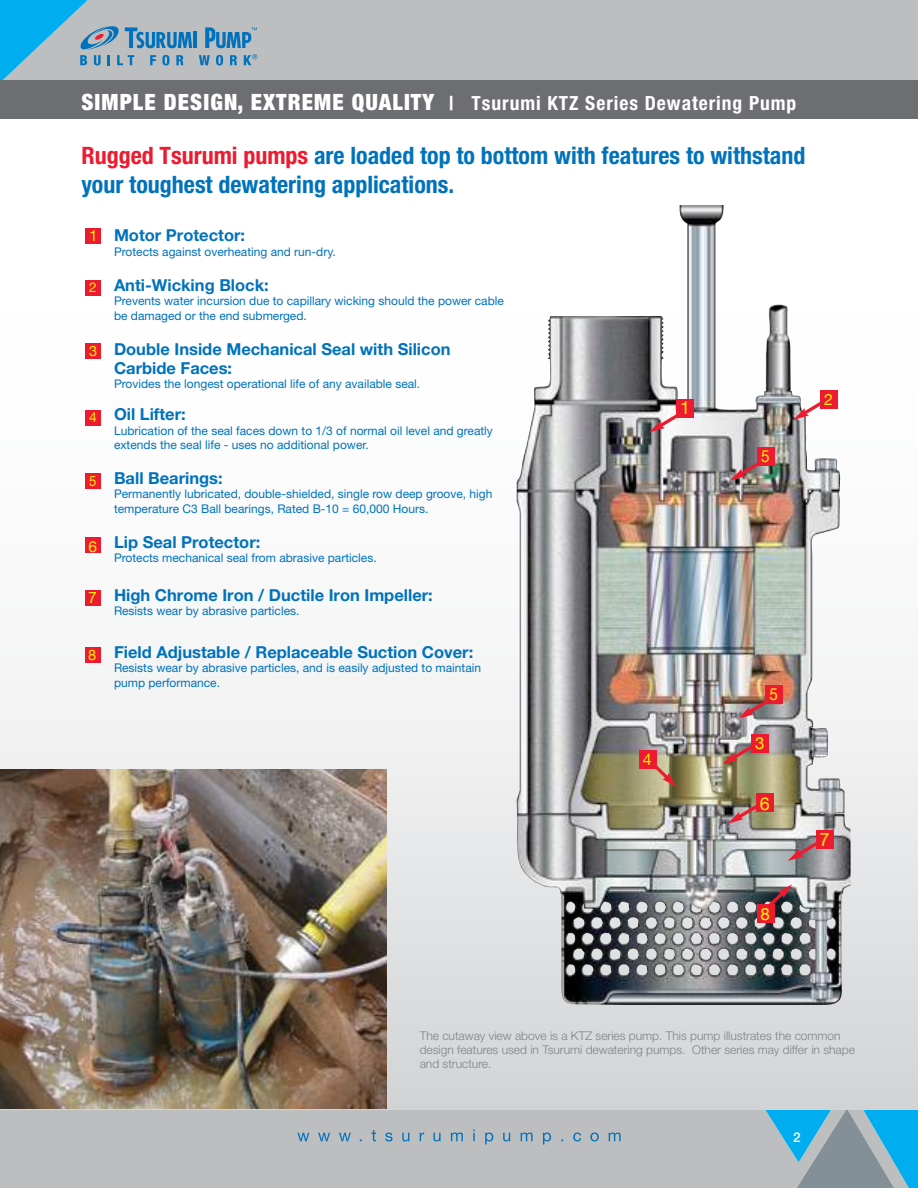
<style>
.page{position:relative;width:918px;height:1188px;background:#fff}
.page>*{position:absolute;margin:0;border:0;box-sizing:border-box;transform-origin:0 0}
.t1{font:700 condensed 24px/28.8px "Helvetica Neue LT Std";color:#0072bc}
.t2{font:700 condensed 19.5px "Helvetica Neue LT Std";letter-spacing:.05em;color:#fff}
.t3{font:18.3px "Helvetica Neue";color:#fff200}
.t4{font:18px "Helvetica Neue";color:#fff200}
.t5{font:17.85px "Helvetica Neue";color:#fff200}
.t6{font:16.95px "Helvetica Neue";color:#fff200}
.t7{font:16.8px "Helvetica Neue";color:#fff200}
.t8{font:700 16.5px/18.9px "Helvetica Neue LT Std";color:#0072bc}
.t9{font:16.5px "Helvetica Neue";color:#fff200;scale:.92 1}
.t10{font:16.05px "Helvetica Neue";color:#fff200}
.t11{font:15.75px "Helvetica Neue";color:#fff200}
.t12{font:15.6px "Helvetica Neue";color:#fff200}
.t13{font:15.45px "Helvetica Neue";color:#fff200}
.t14{font:15.3px "Helvetica Neue";color:#fff200}
.t15{font:14.55px "Helvetica Neue";color:#fff200}
.t16{font:14.4px "Helvetica Neue";color:#fff200}
.t17{font:14.25px "Helvetica Neue";color:#fff200;scale:.92 1}
.t18{font:13.8px "Helvetica Neue";color:#fff200}
.t19{font:500 13.5px "Helvetica Neue LT Std";color:#fff}
.t20{font:13.5px "Helvetica Neue";color:#fff200}
.t21{font:12px/14.4px "Helvetica Neue LT Std";color:#0072bc}
.t22{font:300 12px/14.4px "Helvetica Neue LT Std";color:#808285}
.s1{font-weight:900;font-size:22.5px}
.s2{color:#ed1b2f}
</style>
<div class="page">
<div style="left:0;top:1109px;width:764px;height:79px;background:#bcbec0"></div>
<svg style="left:764px;top:1109px;width:154px;height:79px;background:#69aac3"></svg>
<svg style="left:297px;top:1130px;width:324px;height:15px;background:#a5b4bf"></svg>
<div style="left:192px;top:0;width:726px;height:80px;background:#bcbec0"></div>
<hr style="left:194px;top:32px;width:3px;height:16px;background:#0072bc">
<svg style="left:0;top:0;width:192px;height:80px;background:#7eb3ca"></svg>
<svg style="left:199px;top:55px;width:11px;height:10px"></svg>
<svg style="left:216px;top:55px;width:7px;height:10px"></svg>
<svg style="left:230px;top:55px;width:7px;height:10px"></svg>
<svg style="left:244px;top:54px;width:13px;height:11px"></svg>
<svg style="left:205px;top:27px;width:52px;height:21px"></svg>
<div style="left:0;top:121px;width:918px;height:988px;background:linear-gradient(to bottom,#fff,#dadcdd)"></div>
<div style="left:0;top:80px;width:918px;height:39px;background:#6d6e71"></div>
<img style="left:517px;top:205px;width:333px;height:800px">
<svg style="left:730px;top:458px;width:34px;height:23px"></svg>
<div style="left:757px;top:447px;width:18px;height:18px;background:#ed1b2f"></div>
<svg style="left:738px;top:697px;width:34px;height:22px"></svg>
<div style="left:765px;top:686px;width:18px;height:18px;background:#ed1b2f"></div>
<svg style="left:649px;top:760px;width:28px;height:27px"></svg>
<div style="left:639px;top:751px;width:17px;height:18px;background:#ed1b2f"></div>
<svg style="left:722px;top:742px;width:34px;height:23px"></svg>
<div style="left:751px;top:734px;width:18px;height:18px;background:#ed1b2f"></div>
<svg style="left:793px;top:398px;width:34px;height:22px"></svg>
<div style="left:820px;top:391px;width:18px;height:18px;background:#ed1b2f"></div>
<svg style="left:649px;top:410px;width:34px;height:22px"></svg>
<div style="left:676px;top:399px;width:18px;height:18px;background:#ed1b2f"></div>
<svg style="left:728px;top:802px;width:34px;height:22px"></svg>
<div style="left:756px;top:793px;width:18px;height:18px;background:#ed1b2f"></div>
<svg style="left:788px;top:839px;width:34px;height:22px"></svg>
<div style="left:816px;top:830px;width:18px;height:19px;background:#ed1b2f"></div>
<svg style="left:762px;top:884px;width:30px;height:28px"></svg>
<div style="left:757px;top:905px;width:18px;height:18px;background:#ed1b2f"></div>
<div style="left:86px;top:473px;width:15px;height:16px;background:#ed1b2f"></div>
<div style="left:86px;top:410px;width:15px;height:16px;background:#ed1b2f"></div>
<div style="left:86px;top:343px;width:15px;height:16px;background:#ed1b2f"></div>
<div style="left:86px;top:280px;width:15px;height:15px;background:#ed1b2f"></div>
<div style="left:86px;top:229px;width:15px;height:15px;background:#ed1b2f"></div>
<div style="left:86px;top:538px;width:15px;height:15px;background:#ed1b2f"></div>
<div style="left:86px;top:647px;width:15px;height:15px;background:#ed1b2f"></div>
<div style="left:86px;top:590px;width:15px;height:16px;background:#ed1b2f"></div>
<img style="left:0;top:769px;width:387px;height:340px">
<h2 class="t2" style="left:81px;top:91px;width:717px"><span class="s1">SIMPLE DESIGN, EXTREME QUALITY</span> | Tsurumi KTZ Series Dewatering Pump</h2>
<h1 class="t1" style="left:81px;top:141px;width:726px"><span class="s2">Rugged Tsurumi pumps</span> are loaded top to bottom with features to withstand your toughest dewatering applications.</h1>
<p class="t14" style="left:89px;top:225px;width:10px">1</p>
<p class="t20" style="left:89px;top:277px;width:9px">2</p>
<p class="t16" style="left:89px;top:341px;width:10px">3</p>
<p class="t18" style="left:89px;top:407px;width:9px">4</p>
<p class="t17" style="left:89px;top:470px;width:9px">5</p>
<p class="t13" style="left:89px;top:535px;width:10px">6</p>
<h3 class="t12" style="left:88px;top:586px;width:10px">7</h3>
<p class="t15" style="left:88px;top:645px;width:10px">8</p>
<h3 class="t8" style="left:114px;top:225px;width:133px">Motor Protector:</h3>
<p class="t21" style="left:114px;top:244px;width:223px">Protects against overheating and run-dry.</p>
<h3 class="t8" style="left:114px;top:275px;width:156px">Anti-Wicking Block:</h3>
<p class="t21" style="left:114px;top:294px;width:391px">Prevents water incursion due to capillary wicking should the power cable be damaged or the end submerged.</p>
<h3 class="t8" style="left:114px;top:339px;width:338px">Double Inside Mechanical Seal with Silicon<br>Carbide Faces:</h3>
<p class="t21" style="left:114px;top:376px;width:308px">Provides the longest operational life of any available seal.</p>
<h3 class="t8" style="left:114px;top:405px;width:73px">Oil Lifter:</h3>
<p class="t21" style="left:114px;top:423px;width:380px">Lubrication of the seal faces down to 1/3 of normal oil level and greatly extends the seal life - uses no additional power.</p>
<h3 class="t8" style="left:114px;top:468px;width:110px">Ball Bearings:</h3>
<p class="t21" style="left:114px;top:487px;width:380px">Permanently lubricated, double-shielded, single row deep groove, high temperature C3 Ball bearings, Rated B-10 = 60,000 Hours.</p>
<h3 class="t8" style="left:114px;top:532px;width:148px">Lip Seal Protector:</h3>
<p class="t21" style="left:114px;top:550px;width:264px">Protects mechanical seal from abrasive particles.</p>
<h3 class="t8" style="left:114px;top:585px;width:320px">High Chrome Iron / Ductile Iron Impeller:</h3>
<p class="t21" style="left:114px;top:603px;width:187px">Resists wear by abrasive particles.</p>
<h3 class="t8" style="left:114px;top:642px;width:361px">Field Adjustable / Replaceable Suction Cover:</h3>
<p class="t21" style="left:114px;top:661px;width:369px">Resists wear by abrasive particles, and is easily adjusted to maintain pump performance.</p>
<h3 class="t5" style="left:680px;top:395px;width:11px">1</h3>
<h3 class="t9" style="left:761px;top:444px;width:11px">5</h3>
<h3 class="t10" style="left:643px;top:748px;width:10px">4</h3>
<h3 class="t9" style="left:769px;top:682px;width:11px">5</h3>
<h3 class="t7" style="left:755px;top:731px;width:11px">3</h3>
<h3 class="t4" style="left:760px;top:790px;width:11px">6</h3>
<h3 class="t11" style="left:824px;top:388px;width:10px">2</h3>
<h3 class="t3" style="left:819px;top:826px;width:12px">7</h3>
<h3 class="t6" style="left:761px;top:902px;width:11px">8</h3>
<p class="t22" style="left:420px;top:1028px;width:437px">The cutaway view above is a KTZ series pump. This pump illustrates the common design features used in Tsurumi dewatering pumps. Other series may differ in shape and structure.</p>
<p class="t19" style="left:793px;top:1129px;width:9px">2</p>
</div>
